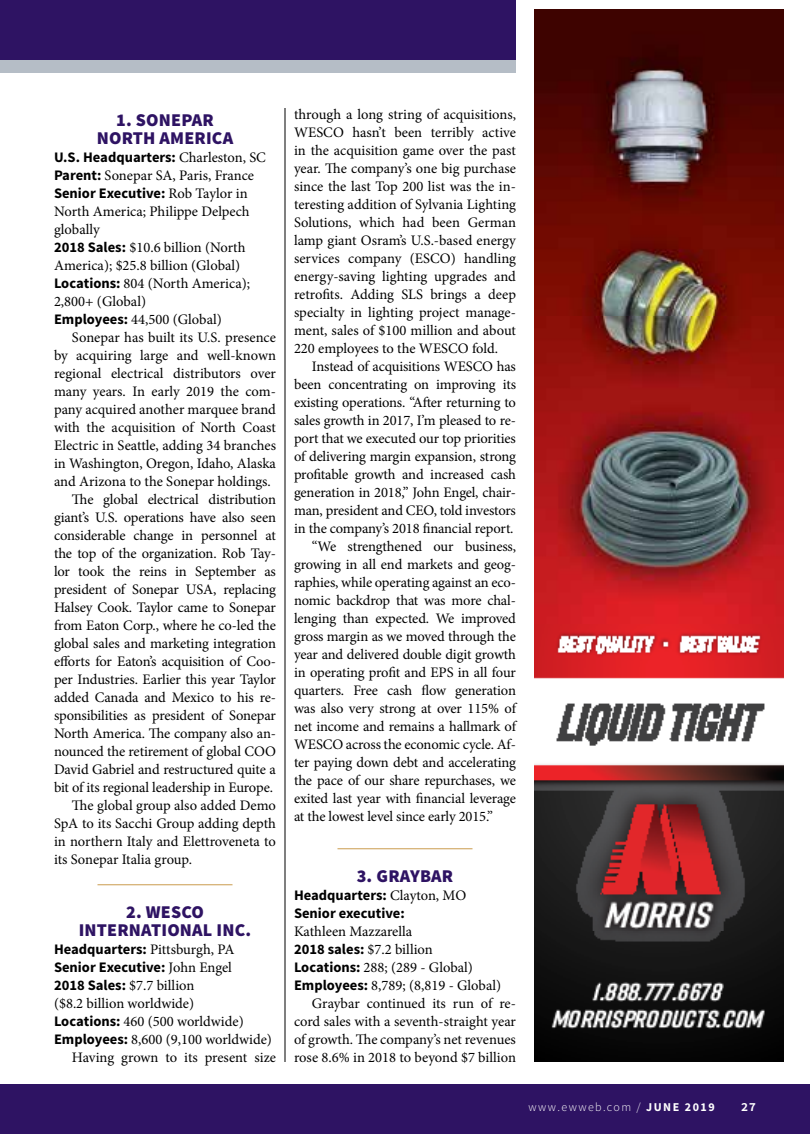
<style>
.page{position:relative;width:810px;height:1134px;background:#fff}
.page>*{position:absolute;margin:0;border:0;box-sizing:border-box;transform-origin:0 0}
.t1{font:900 18px/18px "Source Sans Pro";letter-spacing:.01em;color:#2e1363;text-align:center}
.t2{font:600 15px "Source Sans Pro";color:#fff}
.t3{font:14.55px/18px "Minion Pro";letter-spacing:-.01em;color:#000}
.t4{font:700 14.55px/18px "Source Sans Pro";color:#000}
.t5{font:300 12px "Source Sans Pro";letter-spacing:.12em;color:#fff}
.s1{font-family:"Minion Pro";font-weight:400}
.s2{font-family:"Source Sans Pro";font-weight:700}
.s3{font-weight:700}
</style>
<div class="page">
<div style="left:0;top:1084px;width:810px;height:50px;background:#2e1363"></div>
<img style="left:534px;top:9px;width:250px;height:1053px">
<div style="left:0;top:0;width:516px;height:63px;background:#2e1363"></div>
<div style="left:0;top:60px;width:516px;height:13px;background:#b5bdc6"></div>
<hr style="left:98px;top:884px;width:134px;height:1px;background:#ca9c4d">
<hr style="left:338px;top:848px;width:134px;height:1px;background:#ca9c4d">
<hr style="left:285px;top:108px;width:1px;height:954px;background:#000">
<p class="t1" style="left:97px;top:112px;width:138px">1. SONEPAR<br>NORTH AMERICA</p>
<p class="t4" style="left:54px;top:149px;width:213px">U.S. Headquarters: <span class="s1">Charleston, SC</span></p>
<p class="t3" style="left:54px;top:166px;width:202px"><span class="s2">Parent:</span> Sonepar SA, Paris, France</p>
<p class="t4" style="left:54px;top:185px;width:195px">Senior Executive: <span class="s1">Rob Taylor in</span></p>
<p class="t3" style="left:54px;top:202px;width:198px">North America; Philippe Delpech globally<br><span class="s2">2018 Sales:</span> $10.6 billion (North<br>America); $25.8 billion (Global)<br><span class="s2">Locations:</span> 804 (North America);<br>2,800+ (Global)<br><span class="s2">Employees:</span> 44,500 (Global)</p>
<p class="t3" style="left:72px;top:328px;width:205px">Sonepar has built its U.S. presence</p>
<p class="t3" style="left:54px;top:346px;width:223px">by acquiring large and well-known</p>
<p class="t3" style="left:54px;top:364px;width:223px">regional electrical distributors over</p>
<p class="t3" style="left:54px;top:382px;width:224px">many years. In early 2019 the com-</p>
<p class="t3" style="left:54px;top:400px;width:224px">pany acquired another marquee brand</p>
<p class="t3" style="left:54px;top:418px;width:224px">with the acquisition of North Coast</p>
<p class="t3" style="left:54px;top:436px;width:224px">Electric in Seattle, adding 34 branches</p>
<p class="t3" style="left:54px;top:454px;width:224px">in Washington, Oregon, Idaho, Alaska</p>
<p class="t3" style="left:54px;top:472px;width:218px">and Arizona to the Sonepar holdings.</p>
<p class="t3" style="left:72px;top:490px;width:205px">The global electrical distribution</p>
<p class="t3" style="left:54px;top:508px;width:224px">giant’s U.S. operations have also seen</p>
<p class="t3" style="left:54px;top:526px;width:224px">considerable change in personnel at</p>
<p class="t3" style="left:54px;top:544px;width:224px">the top of the organization. Rob Tay-</p>
<p class="t3" style="left:54px;top:562px;width:223px">lor took the reins in September as</p>
<p class="t3" style="left:54px;top:580px;width:223px">president of Sonepar USA, replacing</p>
<p class="t3" style="left:54px;top:598px;width:223px">Halsey Cook. Taylor came to Sonepar</p>
<p class="t3" style="left:54px;top:616px;width:224px">from Eaton Corp., where he co-led the</p>
<p class="t3" style="left:54px;top:634px;width:223px">global sales and marketing integration</p>
<p class="t3" style="left:54px;top:652px;width:224px">efforts for Eaton’s acquisition of Coo-</p>
<p class="t3" style="left:54px;top:670px;width:223px">per Industries. Earlier this year Taylor</p>
<p class="t3" style="left:54px;top:688px;width:224px">added Canada and Mexico to his re-</p>
<p class="t3" style="left:54px;top:706px;width:223px">sponsibilities as president of Sonepar</p>
<p class="t3" style="left:54px;top:724px;width:224px">North America. The company also an-</p>
<p class="t3" style="left:54px;top:742px;width:223px">nounced the retirement of global COO</p>
<p class="t3" style="left:54px;top:760px;width:223px">David Gabriel and restructured quite a</p>
<p class="t3" style="left:54px;top:778px;width:220px">bit of its regional leadership in Europe.</p>
<p class="t3" style="left:72px;top:796px;width:206px">The global group also added Demo</p>
<p class="t3" style="left:54px;top:814px;width:223px">SpA to its Sacchi Group adding depth</p>
<p class="t3" style="left:54px;top:832px;width:223px">in northern Italy and Elettroveneta to</p>
<p class="t3" style="left:54px;top:850px;width:140px">its Sonepar Italia group.</p>
<p class="t1" style="left:79px;top:904px;width:174px">2. WESCO<br>INTERNATIONAL INC.</p>
<p class="t4" style="left:54px;top:941px;width:182px">Headquarters: <span class="s1">Pittsburgh, PA<br></span>Senior Executive: <span class="s1">John Engel</span></p>
<p class="t3" style="left:54px;top:976px;width:142px"><span class="s2">2018 Sales:</span> $7.7 billion</p>
<p class="t3" style="left:54px;top:994px;width:142px">($8.2 billion worldwide)</p>
<p class="t3" style="left:54px;top:1012px;width:191px"><span class="s2">Locations:</span> 460 (500 worldwide)</p>
<p class="t3" style="left:54px;top:1030px;width:219px"><span class="s2">Employees:</span> 8,600 (9,100 worldwide)</p>
<p class="t3" style="left:72px;top:1048px;width:205px">Having grown to its present size</p>
<p class="t3" style="left:294px;top:105px;width:224px;text-align:justify">through a long string of acquisitions, WESCO hasn’t been terribly active in the acquisition game over the past year. The company’s one big purchase since the last Top 200 list was the in&shy;teresting addition of Sylvania Lighting Solutions, which had been German lamp giant Osram’s U.S.-based energy services company (ESCO) handling energy-saving lighting upgrades and retrofits. Adding SLS brings a deep specialty in lighting project manage&shy;ment, sales of $100 million and about 220 employees to the WESCO fold.</p>
<p class="t3" style="left:312px;top:357px;width:205px">Instead of acquisitions WESCO has</p>
<p class="t3" style="left:294px;top:375px;width:224px">been concentrating on improving its</p>
<p class="t3" style="left:294px;top:393px;width:223px">existing operations. “After returning to</p>
<p class="t3" style="left:294px;top:411px;width:224px">sales growth in 2017, I’m pleased to re-</p>
<p class="t3" style="left:294px;top:429px;width:223px">port that we executed our top priorities</p>
<p class="t3" style="left:294px;top:447px;width:224px">of delivering margin expansion, strong</p>
<p class="t3" style="left:294px;top:465px;width:224px">profitable growth and increased cash</p>
<p class="t3" style="left:294px;top:483px;width:224px">generation in 2018,” John Engel, chair-</p>
<p class="t3" style="left:294px;top:501px;width:223px">man, president and CEO, told investors</p>
<p class="t3" style="left:294px;top:519px;width:221px">in the company’s 2018 financial report.</p>
<p class="t3" style="left:312px;top:537px;width:206px">“We strengthened our business,</p>
<p class="t3" style="left:294px;top:555px;width:224px">growing in all end markets and geog-</p>
<p class="t3" style="left:294px;top:573px;width:224px">raphies, while operating against an eco-</p>
<p class="t3" style="left:294px;top:591px;width:224px">nomic backdrop that was more chal-</p>
<p class="t3" style="left:294px;top:609px;width:224px">lenging than expected. We improved</p>
<p class="t3" style="left:294px;top:627px;width:224px">gross margin as we moved through the</p>
<p class="t3" style="left:294px;top:645px;width:223px">year and delivered double digit growth</p>
<p class="t3" style="left:294px;top:663px;width:223px">in operating profit and EPS in all four</p>
<p class="t3" style="left:294px;top:681px;width:223px">quarters. Free cash flow generation</p>
<p class="t3" style="left:294px;top:699px;width:224px">was also very strong at over 115% of</p>
<p class="t3" style="left:294px;top:717px;width:223px">net income and remains a hallmark of</p>
<p class="t3" style="left:294px;top:735px;width:224px">WESCO across the economic cycle. Af-</p>
<p class="t3" style="left:294px;top:753px;width:223px">ter paying down debt and accelerating</p>
<p class="t3" style="left:294px;top:771px;width:223px">the pace of our share repurchases, we</p>
<p class="t3" style="left:294px;top:789px;width:224px">exited last year with financial leverage</p>
<p class="t3" style="left:294px;top:807px;width:201px">at the lowest level since early 2015.”</p>
<p class="t1" style="left:357px;top:868px;width:98px">3. GRAYBAR</p>
<p class="t4" style="left:294px;top:887px;width:174px">Headquarters: <span class="s1">Clayton, MO<br></span>Senior executive:</p>
<p class="t3" style="left:294px;top:922px;width:120px">Kathleen Mazzarella</p>
<p class="t3" style="left:294px;top:940px;width:140px"><span class="s2">2018 sales:</span> $7.2 billion</p>
<p class="t3" style="left:294px;top:958px;width:181px"><span class="s2">Locations:</span> 288; (289 - Global)</p>
<p class="t3" style="left:294px;top:976px;width:209px"><span class="s2">Employees:</span> 8,789; (8,819 - Global)</p>
<p class="t3" style="left:312px;top:994px;width:206px">Graybar continued its run of re-</p>
<p class="t3" style="left:294px;top:1012px;width:224px">cord sales with a seventh-straight year</p>
<p class="t3" style="left:294px;top:1030px;width:223px">of growth. The company’s net revenues</p>
<p class="t3" style="left:294px;top:1048px;width:224px">rose 8.6% in 2018 to beyond $7 billion</p>
<p class="t5" style="left:529px;top:1100px;width:188px">www.ewweb.com / <span class="s3">JUNE 2019</span></p>
<p class="t2" style="left:741px;top:1097px;width:16px">27</p>
</div>
